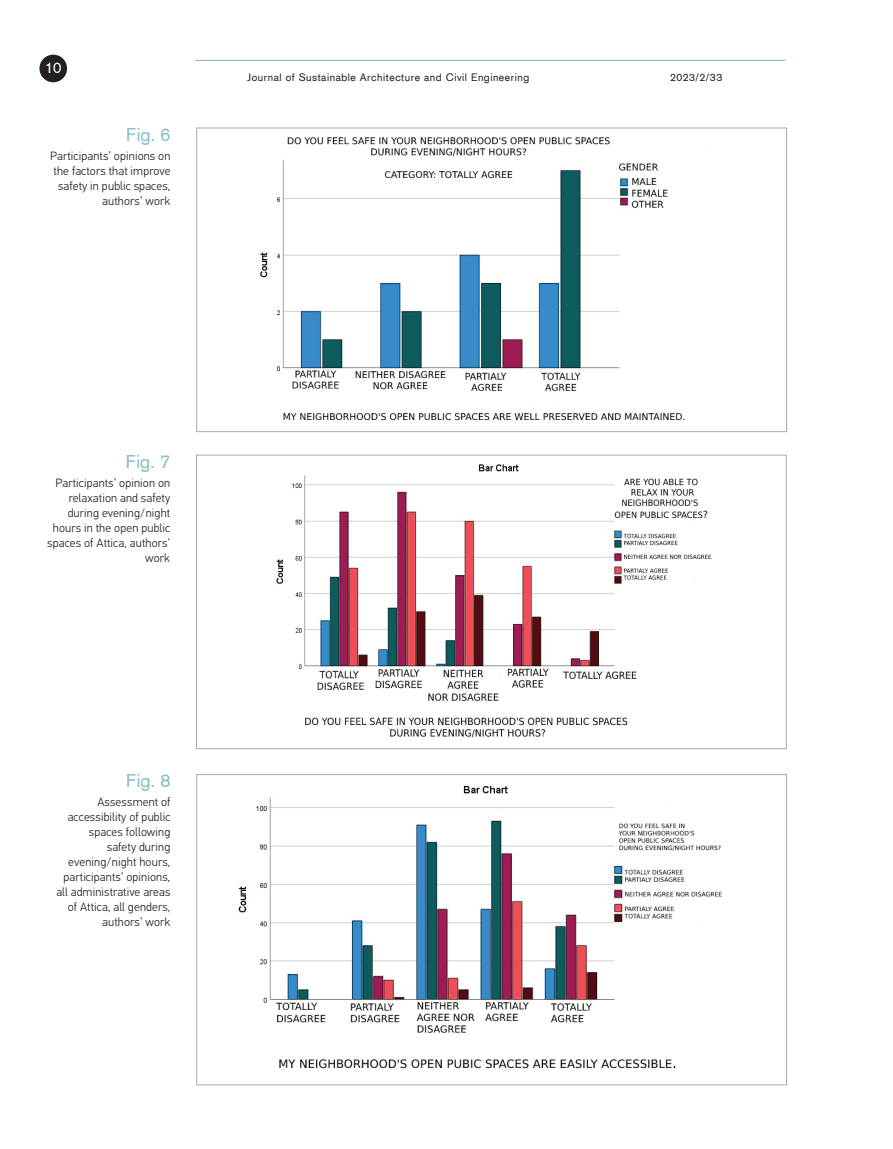
<style>
.page{position:relative;width:893px;height:1149px;background:#fff}
.page>*{position:absolute;margin:0;border:0;box-sizing:border-box;transform-origin:0 0}
.Fig_pav{font:18px "Akzidenz Grotesk";color:#85bdc5}
.t1{font:15px "Akzidenz Grotesk";color:#fff}
.Fig_pav-2{font:300 12px/15px "PF Din Text Pro";letter-spacing:.01em;color:#231f20;text-align:right}
.t2{font:10.5px "Akzidenz Grotesk";letter-spacing:.05em;color:#231f20}
</style>
<div class="page">
<hr style="left:195px;top:60px;width:590px;height:1px;background:#85bdc5">
<div style="left:39px;top:55px;width:28px;height:27px;background:#231f20;border-radius:50%"></div>
<img style="left:260px;top:137px;width:425px;height:284px">
<img style="left:276px;top:464px;width:436px;height:274px">
<div style="left:196px;top:454px;width:590px;height:294px;border:1px solid #a8a9ad"></div>
<img style="left:238px;top:786px;width:484px;height:285px">
<p class="t1" style="left:45px;top:58px;width:18px">10</p>
<p class="Fig_pav" style="left:126px;top:122px;width:46px">Fig. 6</p>
<p class="Fig_pav-2" style="left:50px;top:148px;width:122px">Participants’ opinions on the factors that improve safety in public spaces, authors’ work</p>
<p class="t2" style="left:247px;top:70px;width:284px">Journal of Sustainable Architecture and Civil Engineering</p>
<p class="t2" style="left:670px;top:70px;width:54px">2023/2/33</p>
<p class="Fig_pav" style="left:126px;top:449px;width:46px">Fig. 7</p>
<p class="Fig_pav-2" style="left:47px;top:475px;width:125px">Participants’ opinion on relaxation and safety during evening/night hours in the open public spaces of Attica, authors’ work</p>
<p class="Fig_pav" style="left:126px;top:768px;width:46px">Fig. 8</p>
<p class="Fig_pav-2" style="left:56px;top:794px;width:116px">Assessment of accessibility of public spaces following<br>safety during evening/night hours, participants’ opinions, all administrative areas of Attica, all genders, authors’ work</p>
</div>
